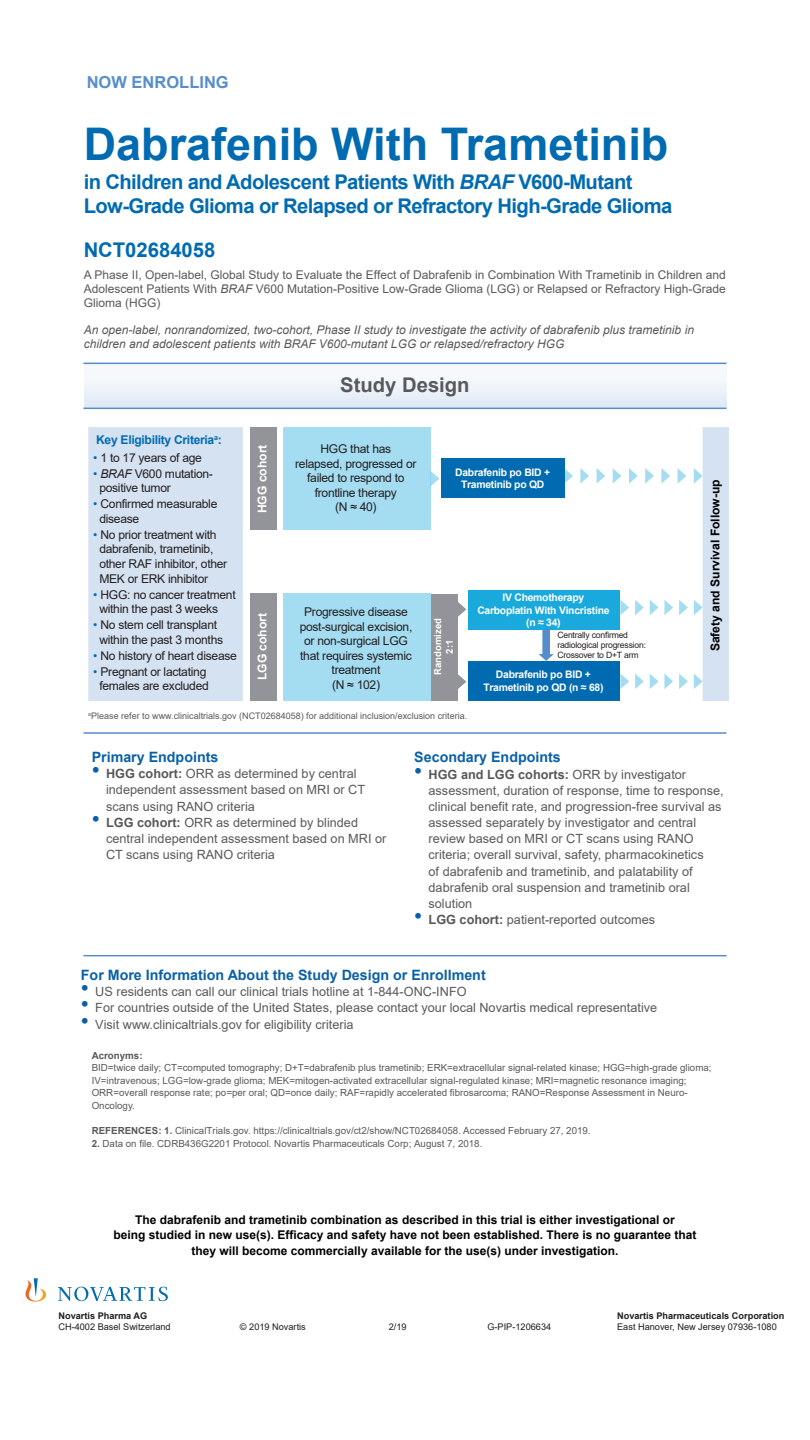
<style>
.page{position:relative;width:810px;height:1440px;background:#fff}
.page>*{position:absolute;margin:0;border:0;box-sizing:border-box;transform-origin:0 0}
.t1{font:700 45px "Arial";color:#016bb2}
.t2{font:700 20.25px/24.3px "Arial";letter-spacing:-.03em;color:#016bb2}
.t3{font:700 20.25px "Arial";color:#016bb2}
.t4{font:700 20.25px "Arial";color:#59595b}
.t5{font:700 16.5px "Arial";color:#578ecb}
.t6{font:700 14.25px "Arial";color:#0a60a8}
.t7{font:12.67px/16.1px "Arial";color:#59595b}
.t8{font:12.08px/14.5px "Arial";letter-spacing:-.025em;color:#231f20}
.t9{font:700 12.08px "Arial";color:#000}
.t10{font:700 12.08px "Arial";letter-spacing:-.025em;color:#016bb2}
.t11{font:700 12.08px "Arial";color:#fff}
.t12{font:700 12px/15.8px "Arial";color:#000;text-align:center}
.t13{font:12px/14.2px "Arial";color:#59595b;text-align:justify}
.t14{font:italic 12px/14.2px "Arial";color:#59595b}
.t15{font:700 10.35px/12.5px "Arial";letter-spacing:-.025em;color:#fff;text-align:center}
.t16{font:9.75px/12.5px "Arial";color:#59595b}
.t17{font:700 9.75px "Arial";color:#59595b}
.t18{font:700 9.52px/11.4px "Arial";color:#fff;text-align:center}
.t19{font:9.15px "Arial";color:#1d1d1b}
.t20{font:700 9.15px "Arial";color:#1d1d1b}
.t21{font:9px "Arial";color:#59595b}
.t22{font:8.62px/10.4px "Arial";letter-spacing:-.025em;color:#231f20}
.s1{font-style:italic}
.s2{color:#016bb2}
.s3{font-size:22.88px;color:#0a60a8}
.s4{font-weight:700}
</style>
<div class="page">
<hr style="left:84px;top:955px;width:642px;height:1px;background:#578dca">
<hr style="left:84px;top:732px;width:642px;height:2px;background:#578dca">
<div style="left:85px;top:363px;width:641px;height:45px;background:linear-gradient(to bottom,#fcfdfe,#e0eaf5)"></div>
<hr style="left:84px;top:363px;width:642px;height:1px;background:#578dca">
<hr style="left:84px;top:408px;width:642px;height:1px;background:#578dca">
<svg style="left:26px;top:1278px;width:142px;height:24px"></svg>
<div style="left:250px;top:427px;width:27px;height:103px;background:#939499"></div>
<div style="left:88px;top:427px;width:155px;height:274px;background:#d5e2f1"></div>
<div style="left:283px;top:427px;width:148px;height:103px;background:#a4dcf1"></div>
<div style="left:250px;top:594px;width:27px;height:107px;background:#939499"></div>
<div style="left:431px;top:594px;width:27px;height:106px;background:#939499"></div>
<svg style="left:564px;top:468px;width:9px;height:16px"></svg>
<svg style="left:580px;top:468px;width:9px;height:16px"></svg>
<svg style="left:597px;top:468px;width:8px;height:15px"></svg>
<svg style="left:613px;top:468px;width:9px;height:16px"></svg>
<svg style="left:629px;top:468px;width:9px;height:16px"></svg>
<svg style="left:645px;top:468px;width:9px;height:16px"></svg>
<svg style="left:661px;top:468px;width:9px;height:16px"></svg>
<svg style="left:678px;top:468px;width:8px;height:15px"></svg>
<div style="left:283px;top:594px;width:148px;height:107px;background:#a4dcf1"></div>
<svg style="left:431px;top:471px;width:8px;height:15px"></svg>
<div style="left:441px;top:459px;width:123px;height:39px;background:#016bb2"></div>
<svg style="left:458px;top:602px;width:8px;height:15px"></svg>
<div style="left:468px;top:590px;width:151px;height:40px;background:#1aa9dc"></div>
<svg style="left:458px;top:674px;width:8px;height:15px"></svg>
<div style="left:468px;top:661px;width:151px;height:39px;background:#016bb2"></div>
<svg style="left:539px;top:630px;width:15px;height:31px"></svg>
<svg style="left:620px;top:600px;width:9px;height:15px"></svg>
<svg style="left:635px;top:600px;width:9px;height:15px"></svg>
<svg style="left:650px;top:600px;width:23px;height:15px"></svg>
<svg style="left:679px;top:600px;width:9px;height:15px"></svg>
<svg style="left:620px;top:674px;width:9px;height:15px"></svg>
<svg style="left:635px;top:674px;width:9px;height:15px"></svg>
<svg style="left:650px;top:674px;width:23px;height:15px"></svg>
<svg style="left:679px;top:674px;width:9px;height:15px"></svg>
<svg style="left:694px;top:427px;width:35px;height:274px"></svg>
<hr style="left:0;top:80px;width:56px;height:2px;background:#e42036">
<svg style="left:49px;top:80px;width:7px;height:2px"></svg>
<h3 class="t5" style="left:87px;top:71px;width:144px">NOW ENROLLING</h3>
<h1 class="t1" style="left:84px;top:113px;width:586px">Dabrafenib With Trametinib</h1>
<h2 class="t2" style="left:84px;top:170px;width:590px">in Children and Adolescent Patients With <span class="s1">BRAF</span> V600-Mutant<br>Low-Grade Glioma or Relapsed or Refractory High-Grade Glioma</h2>
<h2 class="t3" style="left:84px;top:235px;width:133px">NCT02684058</h2>
<p class="t13" style="left:84px;top:267px;width:644px">A Phase II, Open-label, Global Study to Evaluate the Effect of Dabrafenib in Combination With Trametinib in Children and Adolescent Patients With <span class="s1">BRAF</span> V600 Mutation-Positive Low-Grade Glioma (LGG) or Relapsed or Refractory High-Grade Glioma (HGG)</p>
<p class="t14" style="left:84px;top:323px;width:612px">An open-label, nonrandomized, two-cohort, Phase II study to investigate the activity of dabrafenib plus trametinib in children and adolescent patients with BRAF V600-mutant LGG or relapsed/refractory HGG</p>
<p class="t10" style="left:96px;top:431px;width:127px">Key Eligibility Criteria<sup>a</sup>:</p>
<p class="t8" style="left:93px;top:450px;width:110px"><span class="s2">•</span> 1 to 17 years of age</p>
<p class="t8" style="left:99px;top:466px;width:115px;text-indent:-6px"><span class="s2">•</span> <span class="s1">BRAF</span> V600 mutation&shy;positive tumor</p>
<p class="t8" style="left:99px;top:497px;width:120px;text-indent:-6px"><span class="s2">•</span> Confirmed measurable disease</p>
<p class="t8" style="left:99px;top:527px;width:129px;text-indent:-6px"><span class="s2">•</span> No prior treatment with dabrafenib, trametinib, other RAF inhibitor, other<br>MEK or ERK inhibitor</p>
<p class="t8" style="left:99px;top:587px;width:138px;text-indent:-6px"><span class="s2">•</span> HGG: no cancer treatment within the past 3 weeks</p>
<p class="t8" style="left:93px;top:618px;width:132px;text-align:center"><span class="s2">•</span> No stem cell transplant within the past 3 months</p>
<p class="t8" style="left:93px;top:648px;width:145px"><span class="s2">•</span> No history of heart disease</p>
<p class="t8" style="left:93px;top:664px;width:117px;text-align:center"><span class="s2">•</span> Pregnant or lactating females are excluded</p>
<p class="t11" style="left:254px;top:513px;width:70px;rotate:-90deg">HGG cohort</p>
<h2 class="t4" style="left:340px;top:370px;width:131px">Study Design</h2>
<p class="t8" style="left:295px;top:442px;width:123px;text-align:center">HGG that has<br>relapsed, progressed or failed to respond to frontline therapy<br>(N ≈ 40)</p>
<p class="t15" style="left:455px;top:466px;width:96px">Dabrafenib po BID +<br>Trametinib po QD</p>
<p class="t8" style="left:300px;top:604px;width:114px;text-align:center">Progressive disease post-surgical excision, or non-surgical LGG that requires systemic treatment<br>(N ≈ 102)</p>
<p class="t11" style="left:254px;top:680px;width:69px;rotate:-90deg">LGG cohort</p>
<p class="t18" style="left:432px;top:675px;width:58px;rotate:-90deg">Randomized<br>2:1</p>
<p class="t15" style="left:477px;top:592px;width:134px">IV Chemotherapy<br>Carboplatin With Vincristine (n ≈ 34)</p>
<p class="t22" style="left:557px;top:629px;width:90px">Centrally confirmed radiological progression:<br>Crossover to D+T arm</p>
<p class="t15" style="left:483px;top:668px;width:122px">Dabrafenib po BID +<br>Trametinib po QD (n ≈ 68)</p>
<p class="t21" style="left:88px;top:709px;width:381px"><sup>a</sup>Please refer to www.clinicaltrials.gov (NCT02684058) for additional inclusion/exclusion criteria.</p>
<p class="t9" style="left:707px;top:651px;width:174px;rotate:-90deg">Safety and Survival Follow-up</p>
<p class="t6" style="left:92px;top:747px;width:128px">Primary Endpoints</p>
<p class="t7" style="left:106px;top:766px;width:261px;text-indent:-14px"><span class="s3">•</span> <span class="s4">HGG cohort:</span> ORR as determined by central independent assessment based on MRI or CT scans using RANO criteria</p>
<p class="t7" style="left:106px;top:814px;width:282px;text-indent:-14px"><span class="s3">•</span> <span class="s4">LGG cohort:</span> ORR as determined by blinded central independent assessment based on MRI or<br>CT scans using RANO criteria</p>
<p class="t6" style="left:414px;top:747px;width:148px">Secondary Endpoints</p>
<p class="t7" style="left:429px;top:766px;width:297px;text-indent:-14px"><span class="s3">•</span> <span class="s4">HGG and LGG cohorts:</span> ORR by investigator assessment, duration of response, time to response, clinical benefit rate, and progression-free survival as assessed separately by investigator and central review based on MRI or CT scans using RANO criteria; overall survival, safety, pharmacokinetics<br>of dabrafenib and trametinib, and palatability of dabrafenib oral suspension and trametinib oral solution</p>
<p class="t7" style="left:414px;top:911px;width:242px"><span class="s3">•</span> <span class="s4">LGG cohort:</span> patient-reported outcomes</p>
<p class="t6" style="left:81px;top:965px;width:406px">For More Information About the Study Design or Enrollment</p>
<p class="t7" style="left:81px;top:984px;width:387px"><span class="s3">•</span> US residents can call our clinical trials hotline at 1-844-ONC-INFO</p>
<p class="t7" style="left:81px;top:1000px;width:578px"><span class="s3">•</span> For countries outside of the United States, please contact your local Novartis medical representative</p>
<p class="t7" style="left:81px;top:1016px;width:274px"><span class="s3">•</span> Visit www.clinicaltrials.gov for eligibility criteria</p>
<p class="t17" style="left:92px;top:1049px;width:52px">Acronyms:</p>
<p class="t16" style="left:92px;top:1062px;width:621px">BID=twice daily; CT=computed tomography; D+T=dabrafenib plus trametinib; ERK=extracellular signal-related kinase; HGG=high-grade glioma; IV=intravenous; LGG=low-grade glioma; MEK=mitogen-activated extracellular signal-regulated kinase; MRI=magnetic resonance imaging; ORR=overall response rate; po=per oral; QD=once daily; RAF=rapidly accelerated fibrosarcoma; RANO=Response Assessment in Neuro-Oncology.</p>
<p class="t16" style="left:92px;top:1124px;width:500px"><span class="s4">REFERENCES: 1.</span> ClinicalTrials.gov. https://clinicaltrials.gov/ct2/show/NCT02684058. Accessed February 27, 2019.</p>
<p class="t16" style="left:92px;top:1137px;width:392px"><span class="s4">2.</span> Data on file. CDRB436G2201 Protocol. Novartis Pharmaceuticals Corp; August 7, 2018.</p>
<p class="t12" style="left:114px;top:1212px;width:584px">The dabrafenib and trametinib combination as described in this trial is either investigational or<br>being studied in new use(s). Efficacy and safety have not been established. There is no guarantee that they will become commercially available for the use(s) under investigation.</p>
<p class="t20" style="left:58px;top:1310px;width:90px">Novartis Pharma AG</p>
<p class="t19" style="left:58px;top:1321px;width:114px">CH-4002 Basel Switzerland</p>
<p class="t19" style="left:240px;top:1321px;width:67px">© 2019 Novartis</p>
<p class="t19" style="left:389px;top:1321px;width:19px">2/19</p>
<p class="t19" style="left:487px;top:1321px;width:65px">G-PIP-1206634</p>
<p class="t20" style="left:617px;top:1310px;width:169px">Novartis Pharmaceuticals Corporation</p>
<p class="t19" style="left:617px;top:1321px;width:161px">East Hanover, New Jersey 07936-1080</p>
</div>
